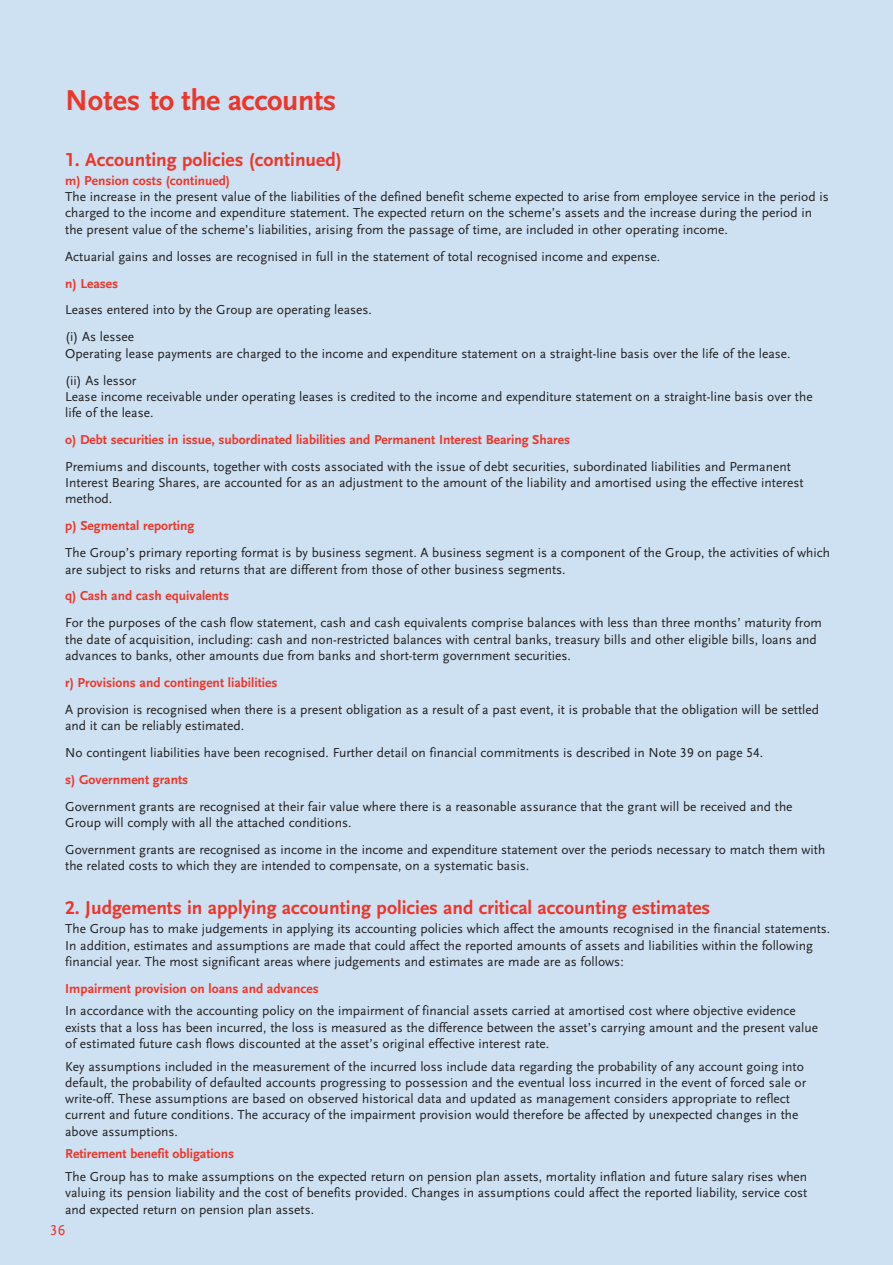
<style>
.page{position:relative;width:893px;height:1265px;background:#fff}
.page>*{position:absolute;margin:0;border:0;box-sizing:border-box;transform-origin:0 0}
.t1{font:700 30px "Scala Sans LF";letter-spacing:-.015em;color:#ee3529}
.t2{font:700 19.5px "Scala Sans LF";color:#ee3529}
.t3{font:15px "Scala Sans LF";color:#ee3529}
.t4{font:13.5px/16.2px "Scala Sans LF";color:#231f20}
.t5{font:700 13.5px "Scala Sans LF";color:#ee3529}
</style>
<div class="page">
<div style="left:0;top:0;width:893px;height:1264px;background:#cde1f2"></div>
<h1 class="t1" style="left:65px;top:88px;width:273px">Notes to the accounts</h1>
<h2 class="t2" style="left:65px;top:151px;width:278px">1. Accounting policies (continued)</h2>
<p class="t5" style="left:65px;top:175px;width:166px">m) Pension costs (continued)</p>
<p class="t4" style="left:65px;top:190px;width:765px">The increase in the present value of the liabilities of the defined benefit scheme expected to arise from employee service in the period is charged to the income and expenditure statement. The expected return on the scheme’s assets and the increase during the period in the present value of the scheme’s liabilities, arising from the passage of time, are included in other operating income.</p>
<p class="t4" style="left:65px;top:249px;width:597px">Actuarial gains and losses are recognised in full in the statement of total recognised income and expense.</p>
<p class="t5" style="left:65px;top:278px;width:55px">n) Leases</p>
<p class="t4" style="left:65px;top:298px;width:308px;line-height:26.8px">Leases entered into by the Group are operating leases. (i) As lessee</p>
<p class="t4" style="left:65px;top:341px;width:727px;line-height:26.8px">Operating lease payments are charged to the income and expenditure statement on a straight-line basis over the life of the lease. (ii) As lessor</p>
<p class="t4" style="left:65px;top:389px;width:749px">Lease income receivable under operating leases is credited to the income and expenditure statement on a straight-line basis over the life of the lease.</p>
<p class="t5" style="left:65px;top:434px;width:506px">o) Debt securities in issue, subordinated liabilities and Permanent Interest Bearing Shares</p>
<p class="t4" style="left:65px;top:459px;width:740px">Premiums and discounts, together with costs associated with the issue of debt securities, subordinated liabilities and Permanent<br>Interest Bearing Shares, are accounted for as an adjustment to the amount of the liability and amortised using the effective interest method.</p>
<p class="t5" style="left:65px;top:520px;width:131px">p) Segmental reporting</p>
<p class="t4" style="left:65px;top:546px;width:766px">The Group’s primary reporting format is by business segment. A business segment is a component of the Group, the activities of which are subject to risks and returns that are different from those of other business segments.</p>
<p class="t5" style="left:65px;top:590px;width:165px">q) Cash and cash equivalents</p>
<p class="t4" style="left:65px;top:616px;width:758px">For the purposes of the cash flow statement, cash and cash equivalents comprise balances with less than three months’ maturity from the date of acquisition, including: cash and non-restricted balances with central banks, treasury bills and other eligible bills, loans and advances to banks, other amounts due from banks and short-term government securities.</p>
<p class="t5" style="left:65px;top:676px;width:214px">r) Provisions and contingent liabilities</p>
<p class="t4" style="left:65px;top:702px;width:755px">A provision is recognised when there is a present obligation as a result of a past event, it is probable that the obligation will be settled and it can be reliably estimated.</p>
<p class="t4" style="left:65px;top:745px;width:700px">No contingent liabilities have been recognised. Further detail on financial commitments is described in Note 39 on page 54.</p>
<p class="t5" style="left:65px;top:773px;width:125px">s) Government grants</p>
<p class="t4" style="left:65px;top:799px;width:729px">Government grants are recognised at their fair value where there is a reasonable assurance that the grant will be received and the<br>Group will comply with all the attached conditions.</p>
<p class="t4" style="left:65px;top:842px;width:762px">Government grants are recognised as income in the income and expenditure statement over the periods necessary to match them with the related costs to which they are intended to compensate, on a systematic basis.</p>
<h2 class="t2" style="left:65px;top:899px;width:647px">2. Judgements in applying accounting policies and critical accounting estimates</h2>
<p class="t4" style="left:65px;top:921px;width:767px">The Group has to make judgements in applying its accounting policies which affect the amounts recognised in the financial statements.<br>In addition, estimates and assumptions are made that could affect the reported amounts of assets and liabilities within the following financial year. The most significant areas where judgements and estimates are made are as follows:</p>
<p class="t5" style="left:65px;top:982px;width:255px">Impairment provision on loans and advances</p>
<p class="t4" style="left:65px;top:1004px;width:754px">In accordance with the accounting policy on the impairment of financial assets carried at amortised cost where objective evidence exists that a loss has been incurred, the loss is measured as the difference between the asset’s carrying amount and the present value of estimated future cash flows discounted at the asset’s original effective interest rate.</p>
<p class="t4" style="left:65px;top:1059px;width:743px">Key assumptions included in the measurement of the incurred loss include data regarding the probability of any account going into default, the probability of defaulted accounts progressing to possession and the eventual loss incurred in the event of forced sale or write-off. These assumptions are based on observed historical data and updated as management considers appropriate to reflect current and future conditions. The accuracy of the impairment provision would therefore be affected by unexpected changes in the above assumptions.</p>
<p class="t5" style="left:65px;top:1148px;width:171px">Retirement benefit obligations</p>
<p class="t4" style="left:65px;top:1169px;width:744px;text-align:justify">The Group has to make assumptions on the expected return on pension plan assets, mortality inflation and future salary rises when valuing its pension liability and the cost of benefits provided. Changes in assumptions could affect the reported liability, service cost and expected return on pension plan assets.</p>
<p class="t3" style="left:50px;top:1223px;width:16px">36</p>
</div>
